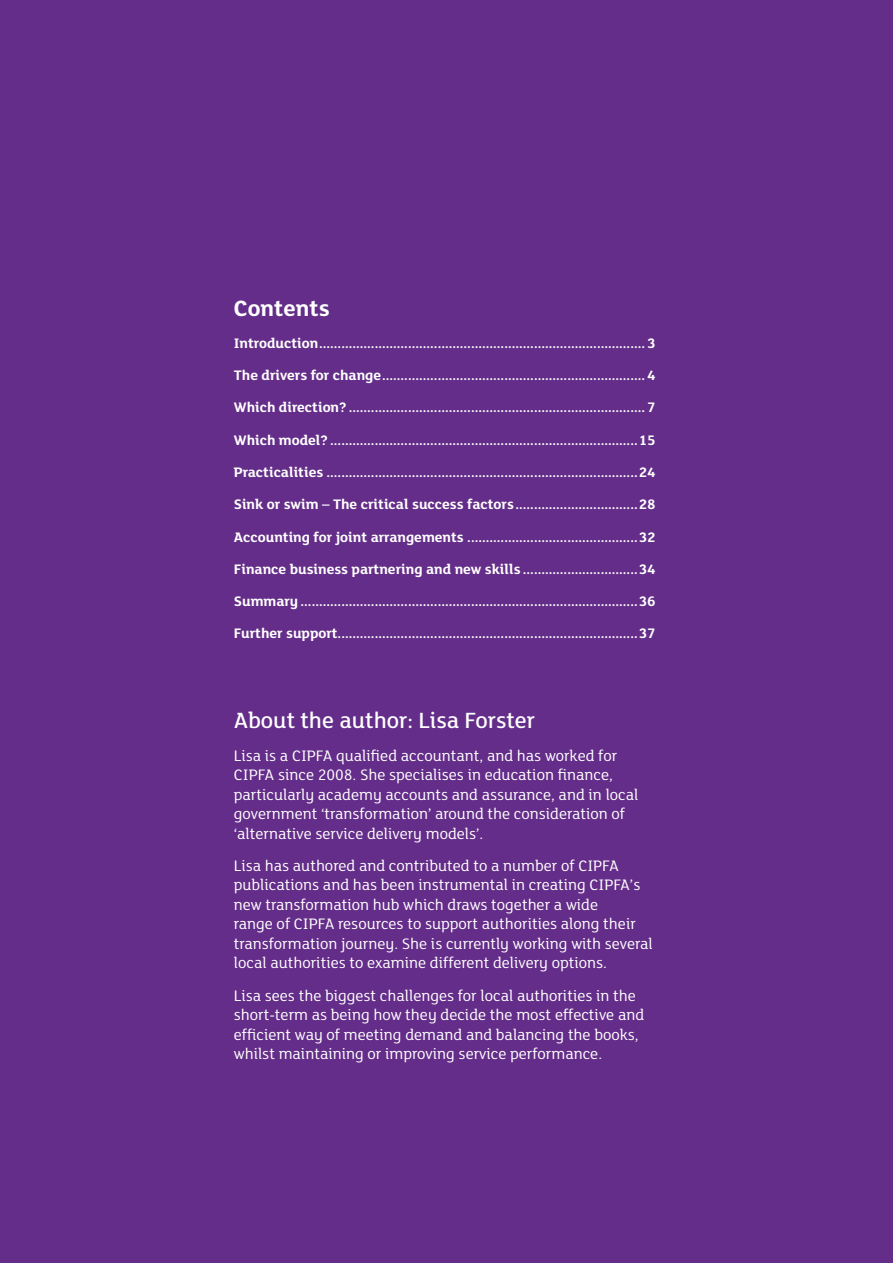
<style>
.page{position:relative;width:893px;height:1263px;background:#642d89}
.page>*{position:absolute;margin:0;border:0;box-sizing:border-box;transform-origin:0 0}
.Body_Copy__Indented{font:500 24px "FS Lola";color:#fff}
.t1{font:700 24px "FS Lola";color:#fff}
.t2{font:16.5px/19.5px "FS Lola";color:#fff}
.t3{font:700 15px "FS Lola";color:#fff}
</style>
<div class="page">
<p class="t1" style="left:234px;top:291px;width:97px">Contents</p>
<p class="t3" style="left:234px;top:333px;width:423px">Introduction........................................................................................3</p>
<p class="t3" style="left:234px;top:365px;width:423px">The drivers for change.......................................................................4</p>
<p class="t3" style="left:234px;top:397px;width:423px">Which direction? ................................................................................7</p>
<p class="t3" style="left:234px;top:429px;width:423px">Which model? ...................................................................................15</p>
<p class="t3" style="left:234px;top:462px;width:423px">Practicalities ....................................................................................24</p>
<p class="t3" style="left:234px;top:494px;width:423px">Sink or swim – The critical success factors.................................28</p>
<p class="t3" style="left:234px;top:526px;width:423px">Accounting for joint arrangements ..............................................32</p>
<p class="t3" style="left:234px;top:558px;width:423px">Finance business partnering and new skills ...............................34</p>
<p class="t3" style="left:234px;top:591px;width:423px">Summary ...........................................................................................36</p>
<p class="t3" style="left:234px;top:623px;width:423px">Further support.................................................................................37</p>
<p class="Body_Copy__Indented" style="left:234px;top:705px;width:303px">About the author: Lisa Forster</p>
<p class="t2" style="left:234px;top:745px;width:406px">Lisa is a CIPFA qualified accountant, and has worked for CIPFA since 2008. She specialises in education finance, particularly academy accounts and assurance, and in local government ‘transformation’ around the consideration of ‘alternative service delivery models’.</p>
<p class="t2" style="left:234px;top:855px;width:420px">Lisa has authored and contributed to a number of CIPFA publications and has been instrumental in creating CIPFA’s new transformation hub which draws together a wide<br>range of CIPFA resources to support authorities along their transformation journey. She is currently working with several local authorities to examine different delivery options.</p>
<p class="t2" style="left:234px;top:985px;width:412px">Lisa sees the biggest challenges for local authorities in the short-term as being how they decide the most effective and efficient way of meeting demand and balancing the books, whilst maintaining or improving service performance.</p>
</div>
